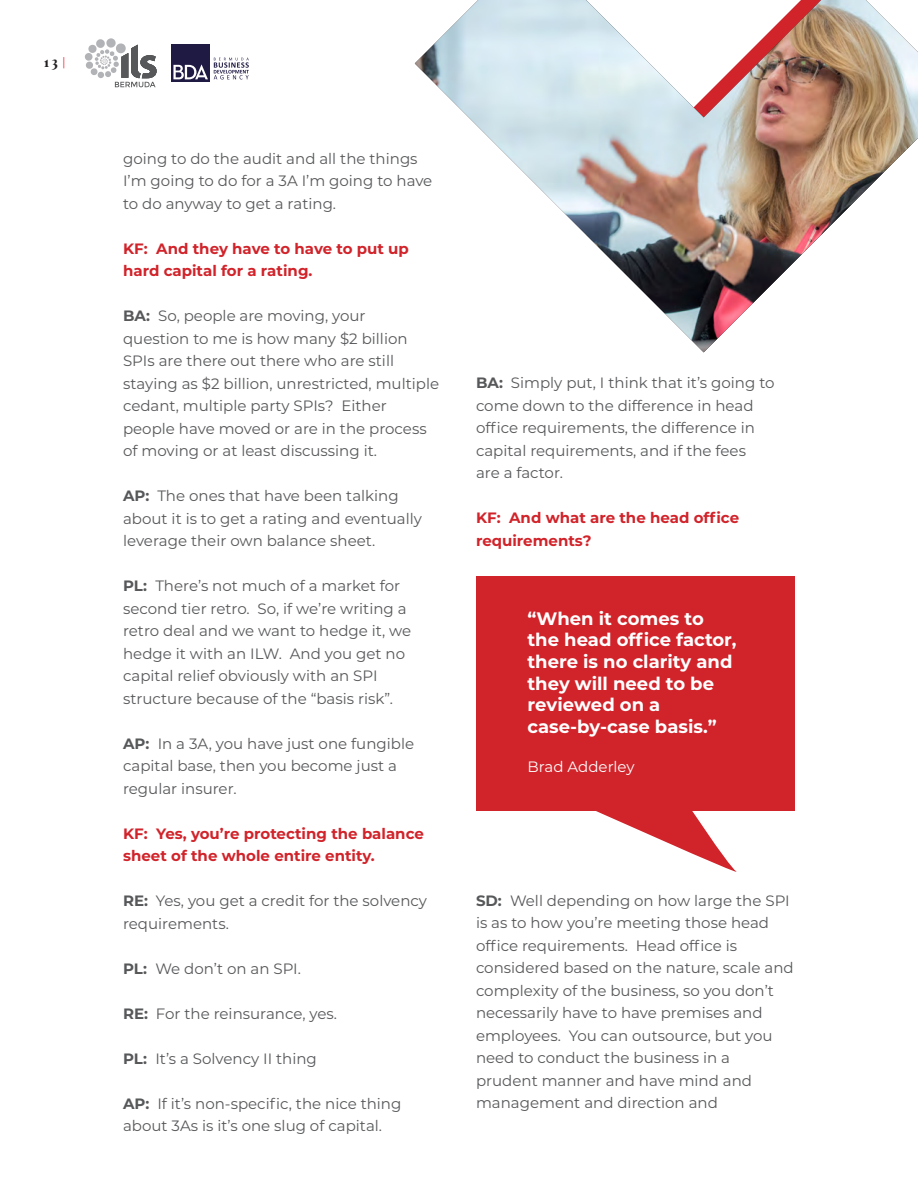
<style>
.page{position:relative;width:918px;height:1188px;background:#fff}
.page>*{position:absolute;margin:0;border:0;box-sizing:border-box;transform-origin:0 0}
.t1{font:700 18px/21.6px "Montserrat";color:#fff}
.t2{font:15px/22.5px "Montserrat";color:#57585a}
.t3{font:700 15px/22.5px "Montserrat";color:#d1232a}
.t4{font:15px "Montserrat";color:#fff}
.t5{font:700 15px "Mermaid";color:#231f20}
.s1{font-family:"Montserrat";font-weight:400;font-size:12px;color:#fb333e}
.s2{font-weight:700}
</style>
<div class="page">
<svg style="left:85px;top:38px;width:72px;height:49px"></svg>
<div style="left:171px;top:44px;width:39px;height:38px;background:#1e1a43"></div>
<svg style="left:173px;top:65px;width:35px;height:14px"></svg>
<svg style="left:214px;top:58px;width:35px;height:21px"></svg>
<img style="left:415px;top:0;width:503px;height:352px">
<div style="left:476px;top:576px;width:319px;height:234px;background:#d1232a"></div>
<svg style="left:581px;top:810px;width:164px;height:62px"></svg>
<p class="t5" style="left:43px;top:54px;width:25px">13 <span class="s1">|</span></p>
<p class="t2" style="left:123px;top:147px;width:311px">going to do the audit and all the things<br>I’m going to do for a 3A I’m going to have to do anyway to get a rating.</p>
<p class="t3" style="left:123px;top:236px;width:287px">KF: And they have to have to put up hard capital for a rating.</p>
<p class="t2" style="left:123px;top:304px;width:244px"><span class="s2">BA:</span> So, people are moving, your</p>
<p class="t2" style="left:123px;top:327px;width:318px">question to me is how many $2 billion SPIs are there out there who are still staying as $2 billion, unrestricted, multiple cedant, multiple party SPIs? Either</p>
<p class="t2" style="left:123px;top:417px;width:305px">people have moved or are in the process of moving or at least discussing it.</p>
<p class="t2" style="left:123px;top:484px;width:300px"><span class="s2">AP:</span> The ones that have been talking about it is to get a rating and eventually leverage their own balance sheet.</p>
<p class="t2" style="left:123px;top:574px;width:279px"><span class="s2">PL:</span> There’s not much of a market for</p>
<p class="t2" style="left:123px;top:597px;width:290px">second tier retro. So, if we’re writing a retro deal and we want to hedge it, we hedge it with an ILW. And you get no capital relief obviously with an SPI</p>
<p class="t2" style="left:123px;top:687px;width:271px">structure because of the “basis risk”.</p>
<p class="t2" style="left:123px;top:732px;width:293px"><span class="s2">AP:</span> In a 3A, you have just one fungible capital base, then you become just a</p>
<p class="t2" style="left:123px;top:777px;width:115px">regular insurer.</p>
<p class="t3" style="left:123px;top:821px;width:302px">KF: Yes, you’re protecting the balance sheet of the whole entire entity.</p>
<p class="t2" style="left:123px;top:889px;width:305px"><span class="s2">RE:</span> Yes, you get a credit for the solvency requirements.</p>
<p class="t2" style="left:123px;top:957px;width:179px"><span class="s2">PL:</span> We don’t on an SPI.</p>
<p class="t2" style="left:123px;top:1002px;width:216px"><span class="s2">RE:</span> For the reinsurance, yes.</p>
<p class="t2" style="left:123px;top:1047px;width:195px"><span class="s2">PL:</span> It’s a Solvency II thing</p>
<p class="t2" style="left:123px;top:1092px;width:280px"><span class="s2">AP:</span> If it’s non-specific, the nice thing about 3As is it’s one slug of capital.</p>
<p class="t2" style="left:476px;top:371px;width:300px"><span class="s2">BA:</span> Simply put, I think that it’s going to come down to the difference in head</p>
<p class="t2" style="left:476px;top:416px;width:280px">office requirements, the difference in</p>
<p class="t2" style="left:476px;top:439px;width:272px">capital requirements, and if the fees</p>
<p class="t2" style="left:476px;top:461px;width:89px">are a factor.</p>
<p class="t3" style="left:476px;top:506px;width:265px">KF: And what are the head office</p>
<p class="t3" style="left:476px;top:528px;width:117px">requirements?</p>
<p class="t1" style="left:527px;top:607px;width:211px">“When it comes to the head office factor, there is no clarity and they will need to be reviewed on a case-by-case basis.”</p>
<p class="t4" style="left:527px;top:756px;width:109px">Brad Adderley</p>
<p class="t2" style="left:476px;top:889px;width:315px"><span class="s2">SD:</span> Well depending on how large the SPI is as to how you’re meeting those head office requirements. Head office is</p>
<p class="t2" style="left:476px;top:956px;width:319px">considered based on the nature, scale and complexity of the business, so you don’t necessarily have to have premises and employees. You can outsource, but you need to conduct the business in a</p>
<p class="t2" style="left:476px;top:1069px;width:278px">prudent manner and have mind and management and direction and</p>
</div>
